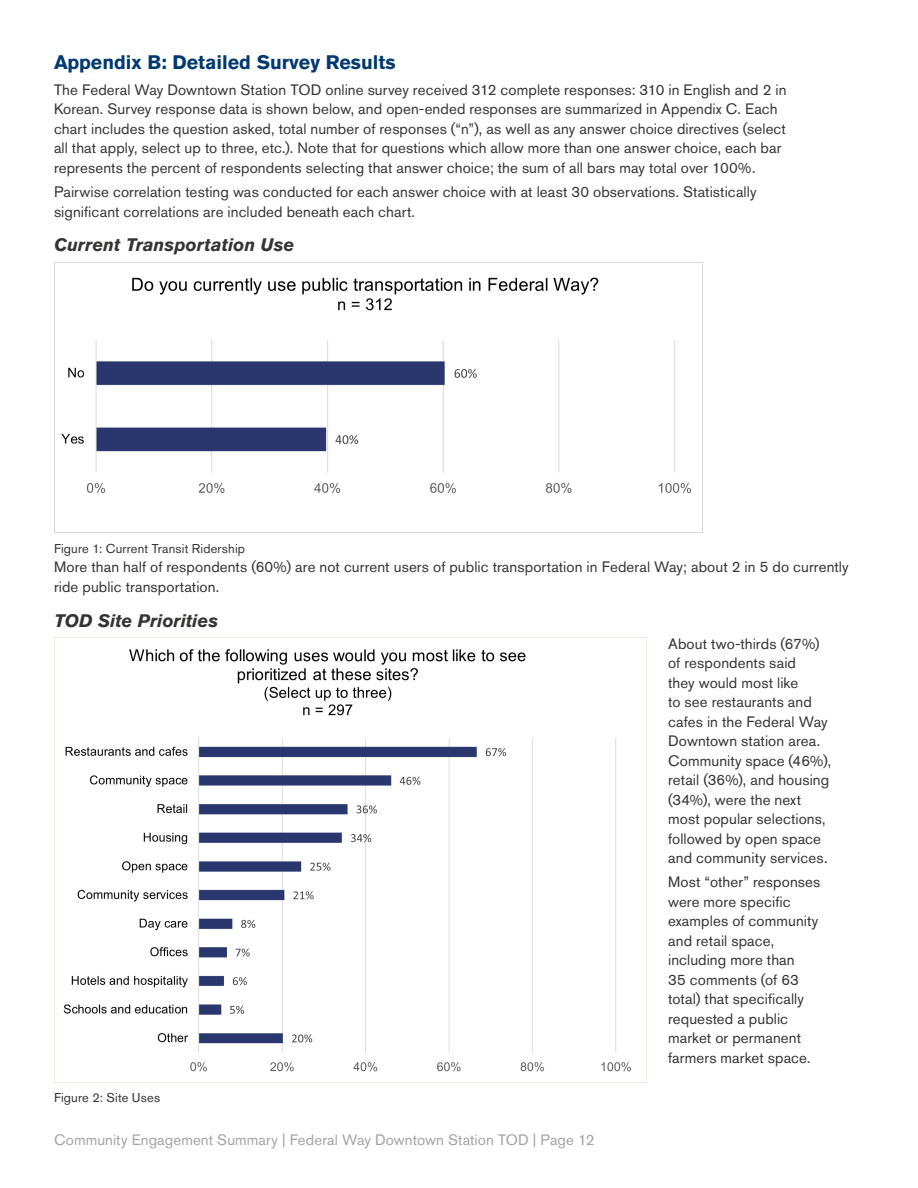
<style>
.page{position:relative;width:918px;height:1188px;background:#fff}
.page>*{position:absolute;margin:0;border:0;box-sizing:border-box;transform-origin:0 0}
.t1{font:700 19.5px "Akzidenz Grotesk Std";color:#003970}
.H3_Dark_Charcoal{font:italic 700 18px "Akzidenz Grotesk Std";color:#343433}
.APPENDIX_LIST{font:15px/19.5px "Akzidenz Grotesk Std";letter-spacing:.01em;color:#343433}
.t2{font:15px "Akzidenz Grotesk Std";letter-spacing:.005em;color:#a6a2a2}
.Footnote{font:12.75px "Akzidenz Grotesk Std";letter-spacing:.015em;color:#343433}
</style>
<div class="page">
<img style="left:54px;top:262px;width:649px;height:271px">
<img style="left:54px;top:637px;width:593px;height:445px">
<h2 class="t1" style="left:54px;top:51px;width:343px">Appendix B: Detailed Survey Results</h2>
<p class="APPENDIX_LIST" style="left:54px;top:80px;width:734px">The Federal Way Downtown Station TOD online survey received 312 complete responses: 310 in English and 2 in Korean. Survey response data is shown below, and open-ended responses are summarized in Appendix C. Each chart includes the question asked, total number of responses (“n”), as well as any answer choice directives (select all that apply, select up to three, etc.). Note that for questions which allow more than one answer choice, each bar represents the percent of respondents selecting that answer choice; the sum of all bars may total over 100%.</p>
<p class="APPENDIX_LIST" style="left:54px;top:182px;width:704px">Pairwise correlation testing was conducted for each answer choice with at least 30 observations. Statistically significant correlations are included beneath each chart.</p>
<h3 class="H3_Dark_Charcoal" style="left:54px;top:234px;width:242px">Current Transportation Use</h3>
<p class="Footnote" style="left:54px;top:541px;width:192px">Figure 1: Current Transit Ridership</p>
<p class="APPENDIX_LIST" style="left:54px;top:557px;width:796px">More than half of respondents (60%) are not current users of public transportation in Federal Way; about 2 in 5 do currently ride public transportation.</p>
<h3 class="H3_Dark_Charcoal" style="left:54px;top:610px;width:166px">TOD Site Priorities</h3>
<p class="Footnote" style="left:54px;top:1090px;width:108px">Figure 2: Site Uses</p>
<p class="t2" style="left:54px;top:1131px;width:542px">Community Engagement Summary | Federal Way Downtown Station TOD | Page 12</p>
<p class="APPENDIX_LIST" style="left:668px;top:634px;width:164px">About two-thirds (67%) of respondents said<br>they would most like<br>to see restaurants and cafes in the Federal Way<br>Downtown station area.<br>Community space (46%), retail (36%), and housing (34%), were the next most popular selections, followed by open space and community services.</p>
<p class="APPENDIX_LIST" style="left:668px;top:872px;width:154px">Most “other” responses were more specific examples of community and retail space, including more than<br>35 comments (of 63 total) that specifically requested a public market or permanent farmers market space.</p>
</div>
